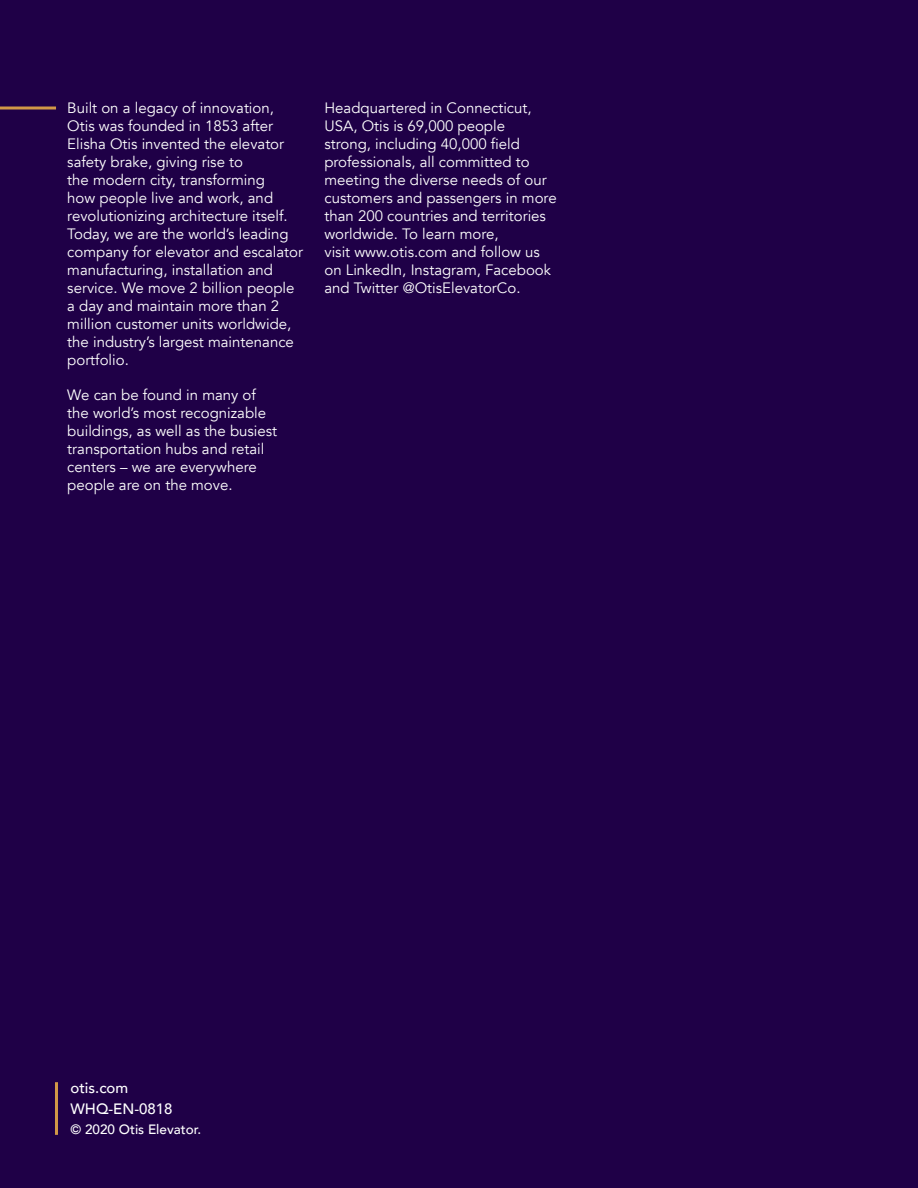
<style>
.page{position:relative;width:918px;height:1188px;background:#1f0047}
.page>*{position:absolute;margin:0;border:0;box-sizing:border-box;transform-origin:0 0}
.t1{font:15px/18px "Avenir";color:#fff}
.t2{font:500 15px/21px "Avenir";color:#fff}
.t3{font:500 13.5px "Avenir";color:#fff}
</style>
<div class="page">
<hr style="left:55px;top:1082px;width:3px;height:53px;background:#d29847">
<hr style="left:0;top:107px;width:56px;height:3px;background:#d29847">
<p class="t1" style="left:67px;top:99px;width:237px">Built on a legacy of innovation,<br>Otis was founded in 1853 after<br>Elisha Otis invented the elevator safety brake, giving rise to<br>the modern city, transforming<br>how people live and work, and revolutionizing architecture itself.<br>Today, we are the world’s leading company for elevator and escalator manufacturing, installation and service. We move 2 billion people a day and maintain more than 2 million customer units worldwide, the industry’s largest maintenance portfolio.</p>
<p class="t1" style="left:67px;top:386px;width:211px">We can be found in many of the world’s most recognizable buildings, as well as the busiest transportation hubs and retail centers – we are everywhere people are on the move.</p>
<p class="t1" style="left:324px;top:99px;width:234px">Headquartered in Connecticut,<br>USA, Otis is 69,000 people<br>strong, including 40,000 field professionals, all committed to meeting the diverse needs of our customers and passengers in more than 200 countries and territories worldwide. To learn more,<br>visit www.otis.com and follow us on LinkedIn, Instagram, Facebook and Twitter @OtisElevatorCo.</p>
<p class="t2" style="left:71px;top:1077px;width:103px">otis.com<br>WHQ-EN-0818</p>
<p class="t3" style="left:71px;top:1117px;width:132px">© 2020 Otis Elevator.</p>
</div>
